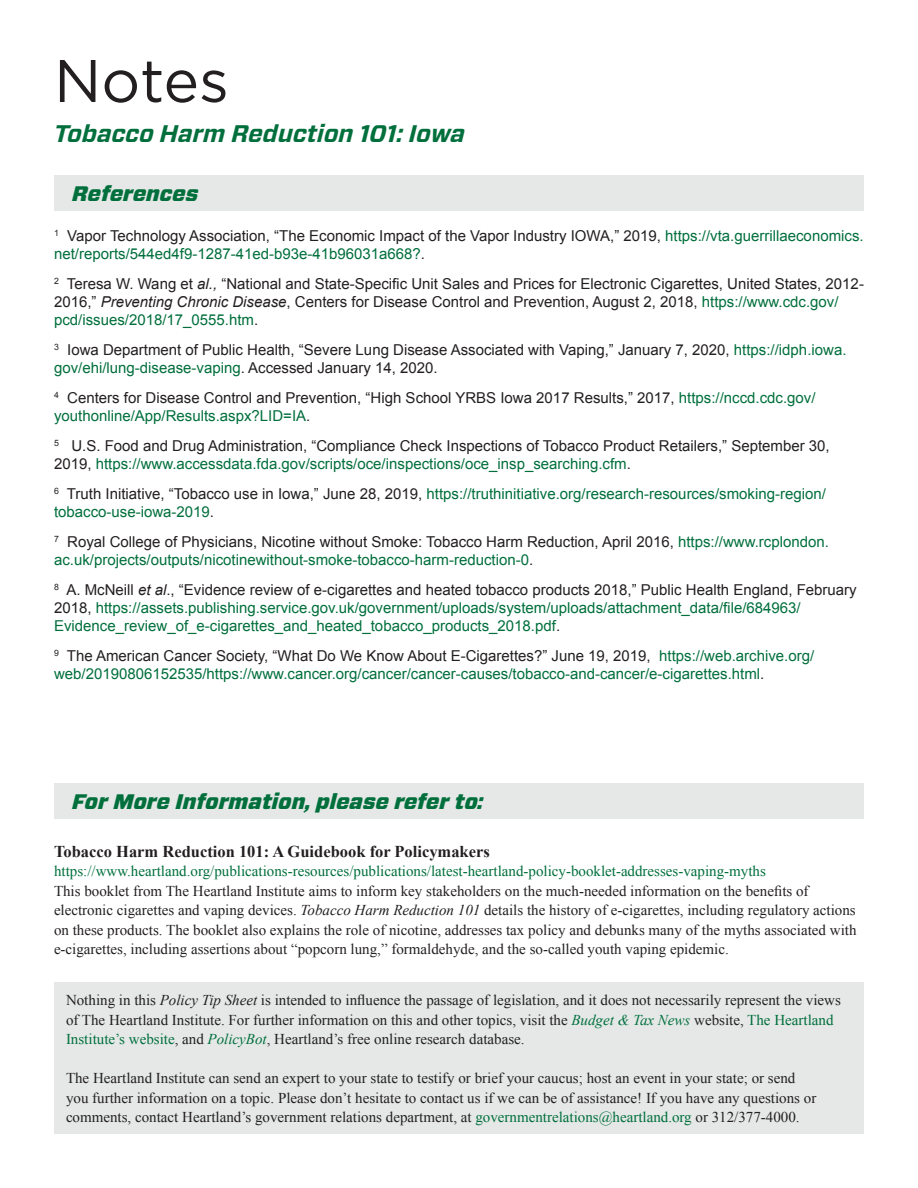
<style>
.page{position:relative;width:918px;height:1188px;background:#fff}
.page>*{position:absolute;margin:0;border:0;box-sizing:border-box;transform-origin:0 0}
.t1{font:60px "Gotham";color:#231f20}
.t2{font:italic 700 24px "Vitesse Sans";color:#006f3c}
.t3{font:italic 900 21px "Vitesse Sans";color:#006f3c}
.t4{font:700 16.5px "Times New Roman";color:#231f20}
.t5{font:15px/19.5px "Times New Roman";color:#231f20}
.t6{font:15px/18px "Arial";color:#006f3c}
.t7{font:15px/18px "Arial";color:#231f20}
.s1{color:#231f20}
.s2{font-style:italic}
.s3{color:#006f3c}
.s4{font-style:italic;color:#231f20}
.s5{font-style:italic;color:#006f3c}
</style>
<div class="page">
<div style="left:54px;top:175px;width:810px;height:36px;background:#e5e8e7"></div>
<div style="left:54px;top:783px;width:810px;height:36px;background:#e5e8e7"></div>
<div style="left:54px;top:983px;width:810px;height:151px;background:#e5e8e7"></div>
<p class="t1" style="left:54px;top:42px;width:176px">Notes</p>
<p class="t2" style="left:54px;top:117px;width:413px">Tobacco Harm Reduction 101: Iowa</p>
<p class="t3" style="left:72px;top:179px;width:128px">References</p>
<p class="t6" style="left:54px;top:227px;width:811px"><sup>1</sup> <span class="s1">Vapor Technology Association, “The Economic Impact of the Vapor Industry IOWA,” 2019,</span> https://vta.guerrillaeconomics. net/reports/544ed4f9-1287-41ed-b93e-41b96031a668?<span class="s1">.</span></p>
<p class="t7" style="left:54px;top:275px;width:811px"><sup>2</sup> Teresa W. Wang et <span class="s2">al.,</span> “National and State-Specific Unit Sales and Prices for Electronic Cigarettes, United States, 2012-<br>2016,” <span class="s2">Preventing Chronic Disease</span>, Centers for Disease Control and Prevention, August 2, 2018, <span class="s3">https://www.cdc.gov/ pcd/issues/2018/17_0555.htm</span>.</p>
<p class="t7" style="left:54px;top:341px;width:794px"><sup>3</sup> Iowa Department of Public Health, “Severe Lung Disease Associated with Vaping,” January 7, 2020, <span class="s3">https://idph.iowa. gov/ehi/lung-disease-vaping</span>. Accessed January 14, 2020.</p>
<p class="t7" style="left:54px;top:389px;width:763px"><sup>4</sup> Centers for Disease Control and Prevention, “High School YRBS Iowa 2017 Results,” 2017, <span class="s3">https://nccd.cdc.gov/ youthonline/App/Results.aspx?LID=IA</span>.</p>
<p class="t7" style="left:54px;top:437px;width:777px"><sup>5</sup> U.S. Food and Drug Administration, “Compliance Check Inspections of Tobacco Product Retailers,” September 30,<br>2019, <span class="s3">https://www.accessdata.fda.gov/scripts/oce/inspections/oce_insp_searching.cfm</span>.</p>
<p class="t6" style="left:54px;top:485px;width:773px"><sup>6</sup> <span class="s1">Truth Initiative, “Tobacco use in Iowa,” June 28, 2019,</span> https://truthinitiative.org/research-resources/smoking-region/ tobacco-use-iowa-2019<span class="s1">.</span></p>
<p class="t6" style="left:54px;top:533px;width:776px"><sup>7</sup> <span class="s1">Royal College of Physicians, Nicotine without Smoke: Tobacco Harm Reduction, April 2016,</span> https://www.rcplondon. ac.uk/projects/outputs/nicotinewithout-smoke-tobacco-harm-reduction-0<span class="s1">.</span></p>
<p class="t6" style="left:54px;top:581px;width:804px"><sup>8</sup> <span class="s1">A. McNeill</span> <span class="s4">et al</span><span class="s1">., “Evidence review of e-cigarettes and heated tobacco products 2018,” Public Health England, February<br>2018,</span> https://assets.publishing.service.gov.uk/government/uploads/system/uploads/attachment_data/file/684963/<br>Evidence_review_of_e-cigarettes_and_heated_tobacco_products_2018.pdf<span class="s1">.</span></p>
<p class="t6" style="left:54px;top:647px;width:762px"><sup>9</sup> <span class="s1">The American Cancer Society, “What Do We Know About E-Cigarettes?” June 19, 2019,</span> https://web.archive.org/ web/20190806152535/https://www.cancer.org/cancer/cancer-causes/tobacco-and-cancer/e-cigarettes.html<span class="s1">.</span></p>
<p class="t3" style="left:72px;top:788px;width:413px">For More Information, please refer to:</p>
<p class="t4" style="left:54px;top:840px;width:437px">Tobacco Harm Reduction 101: A Guidebook for Policymakers</p>
<p class="t5" style="left:54px;top:861px;width:804px"><span class="s3">https://www.heartland.org/publications-resources/publications/latest-heartland-policy-booklet-addresses-vaping-myths<br></span>This booklet from The Heartland Institute aims to inform key stakeholders on the much-needed information on the benefits of electronic cigarettes and vaping devices. <span class="s2">Tobacco Harm Reduction 101</span> details the history of e-cigarettes, including regulatory actions on these products. The booklet also explains the role of nicotine, addresses tax policy and debunks many of the myths associated with e-cigarettes, including assertions about “popcorn lung,” formaldehyde, and the so-called youth vaping epidemic.</p>
<p class="t5" style="left:66px;top:990px;width:776px">Nothing in this <span class="s2">Policy Tip Sheet</span> is intended to influence the passage of legislation, and it does not necessarily represent the views of The Heartland Institute. For further information on this and other topics, visit the <span class="s5">Budget &amp; Tax News</span> website, <span class="s3">The Heartland<br>Institute’s website</span>, and <span class="s5">PolicyBot</span>, Heartland’s free online research database.</p>
<p class="t5" style="left:66px;top:1068px;width:752px">The Heartland Institute can send an expert to your state to testify or brief your caucus; host an event in your state; or send you further information on a topic. Please don’t hesitate to contact us if we can be of assistance! If you have any questions or comments, contact Heartland’s government relations department, at <span class="s3">governmentrelations@heartland.org</span> or 312/377-4000.</p>
</div>
